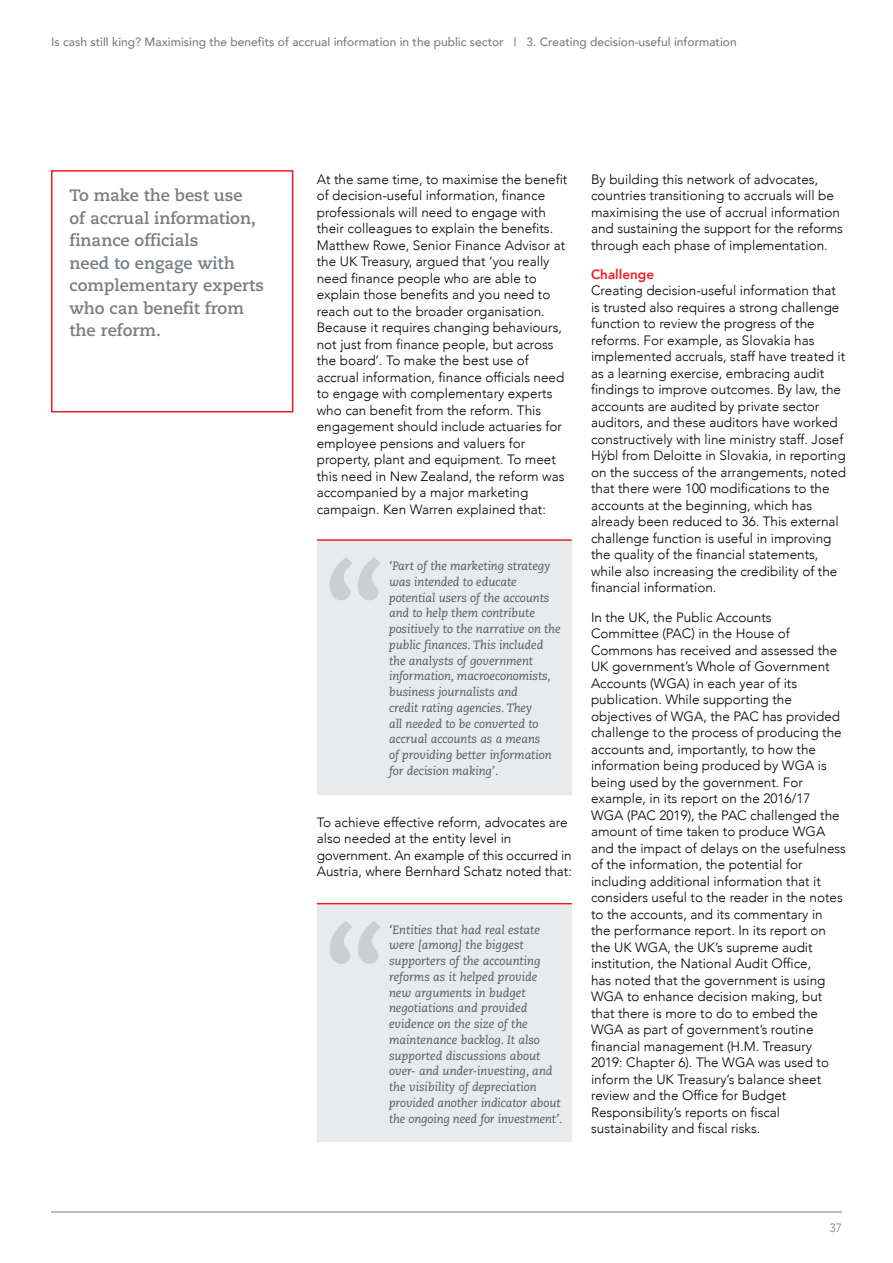
<style>
.page{position:relative;width:893px;height:1263px;background:#fff}
.page>*{position:absolute;margin:0;border:0;box-sizing:border-box;transform-origin:0 0}
.t1{font:700 16.5px/22.5px "Caecilia";color:#777e83}
.t2{font:300 13.5px/16.5px "Avenir";color:#000}
.t3{font:800 13.5px "Avenir";color:#ed1d24}
.t4{font:italic 12px/15.8px "Caecilia";letter-spacing:-.005em;color:#58595b}
.t5{font:500 12px "Avenir";color:#777e83}
.t6{font:300 12px "Avenir";color:#777e83}
</style>
<div class="page">
<hr style="left:51px;top:1212px;width:791px;height:1px;background:#777e83">
<svg style="left:51px;top:170px;width:243px;height:243px"></svg>
<div style="left:317px;top:540px;width:255px;height:255px;background:#e9eaeb"></div>
<svg style="left:330px;top:557px;width:50px;height:43px"></svg>
<hr style="left:318px;top:539px;width:253px;height:2px;background:#ed1d24">
<div style="left:317px;top:904px;width:255px;height:238px;background:#e9eaeb;border:1px solid #e9eaeb"></div>
<svg style="left:330px;top:921px;width:50px;height:43px"></svg>
<hr style="left:318px;top:903px;width:253px;height:1px;background:#ed1d24">
<p class="t5" style="left:51px;top:31px;width:687px">Is cash still king? Maximising the benefits of accrual information in the public sector | 3. Creating decision-useful information</p>
<p class="t1" style="left:70px;top:185px;width:196px">To make the best use<br>of accrual information, finance officials<br>need to engage with complementary experts who can benefit from the reform.</p>
<p class="t2" style="left:317px;top:171px;width:252px">At the same time, to maximise the benefit of decision-useful information, finance professionals will need to engage with their colleagues to explain the benefits.<br>Matthew Rowe, Senior Finance Advisor at the UK Treasury, argued that ‘you really need finance people who are able to explain those benefits and you need to reach out to the broader organisation.<br>Because it requires changing behaviours, not just from finance people, but across the board’. To make the best use of accrual information, finance officials need to engage with complementary experts who can benefit from the reform. This engagement should include actuaries for employee pensions and valuers for property, plant and equipment. To meet this need in New Zealand, the reform was accompanied by a major marketing campaign. Ken Warren explained that:</p>
<p class="t4" style="left:389px;top:558px;width:173px">‘Part of the marketing strategy was intended to educate potential users of the accounts and to help them contribute positively to the narrative on the public finances. This included the analysts of government information, macroeconomists, business journalists and<br>credit rating agencies. They<br>all needed to be converted to accrual accounts as a means<br>of providing better information for decision making’.</p>
<p class="t2" style="left:317px;top:814px;width:257px">To achieve effective reform, advocates are also needed at the entity level in government. An example of this occurred in Austria, where Bernhard Schatz noted that:</p>
<p class="t4" style="left:389px;top:922px;width:175px">‘Entities that had real estate were [among] the biggest supporters of the accounting reforms as it helped provide new arguments in budget negotiations and provided evidence on the size of the maintenance backlog. It also supported discussions about over- and under-investing, and the visibility of depreciation provided another indicator about the ongoing need for investment’.</p>
<p class="t2" style="left:591px;top:171px;width:253px">By building this network of advocates, countries transitioning to accruals will be maximising the use of accrual information and sustaining the support for the reforms through each phase of implementation.</p>
<p class="t3" style="left:591px;top:264px;width:65px">Challenge</p>
<p class="t2" style="left:591px;top:282px;width:257px">Creating decision-useful information that is trusted also requires a strong challenge function to review the progress of the reforms. For example, as Slovakia has implemented accruals, staff have treated it as a learning exercise, embracing audit findings to improve outcomes. By law, the accounts are audited by private sector auditors, and these auditors have worked constructively with line ministry staff. Josef Hýbl from Deloitte in Slovakia, in reporting on the success of the arrangements, noted that there were 100 modifications to the accounts at the beginning, which has already been reduced to 36. This external challenge function is useful in improving the quality of the financial statements, while also increasing the credibility of the financial information.</p>
<p class="t2" style="left:591px;top:609px;width:256px">In the UK, the Public Accounts<br>Committee (PAC) in the House of Commons has received and assessed the UK government’s Whole of Government Accounts (WGA) in each year of its publication. While supporting the objectives of WGA, the PAC has provided challenge to the process of producing the accounts and, importantly, to how the information being produced by WGA is being used by the government. For example, in its report on the 2016/17<br>WGA (PAC 2019), the PAC challenged the amount of time taken to produce WGA and the impact of delays on the usefulness of the information, the potential for including additional information that it considers useful to the reader in the notes to the accounts, and its commentary in<br>the performance report. In its report on the UK WGA, the UK’s supreme audit institution, the National Audit Office,<br>has noted that the government is using WGA to enhance decision making, but that there is more to do to embed the WGA as part of government’s routine financial management (H.M. Treasury 2019: Chapter 6). The WGA was used to inform the UK Treasury’s balance sheet review and the Office for Budget Responsibility’s reports on fiscal sustainability and fiscal risks.</p>
<p class="t6" style="left:829px;top:1221px;width:14px">37</p>
</div>
